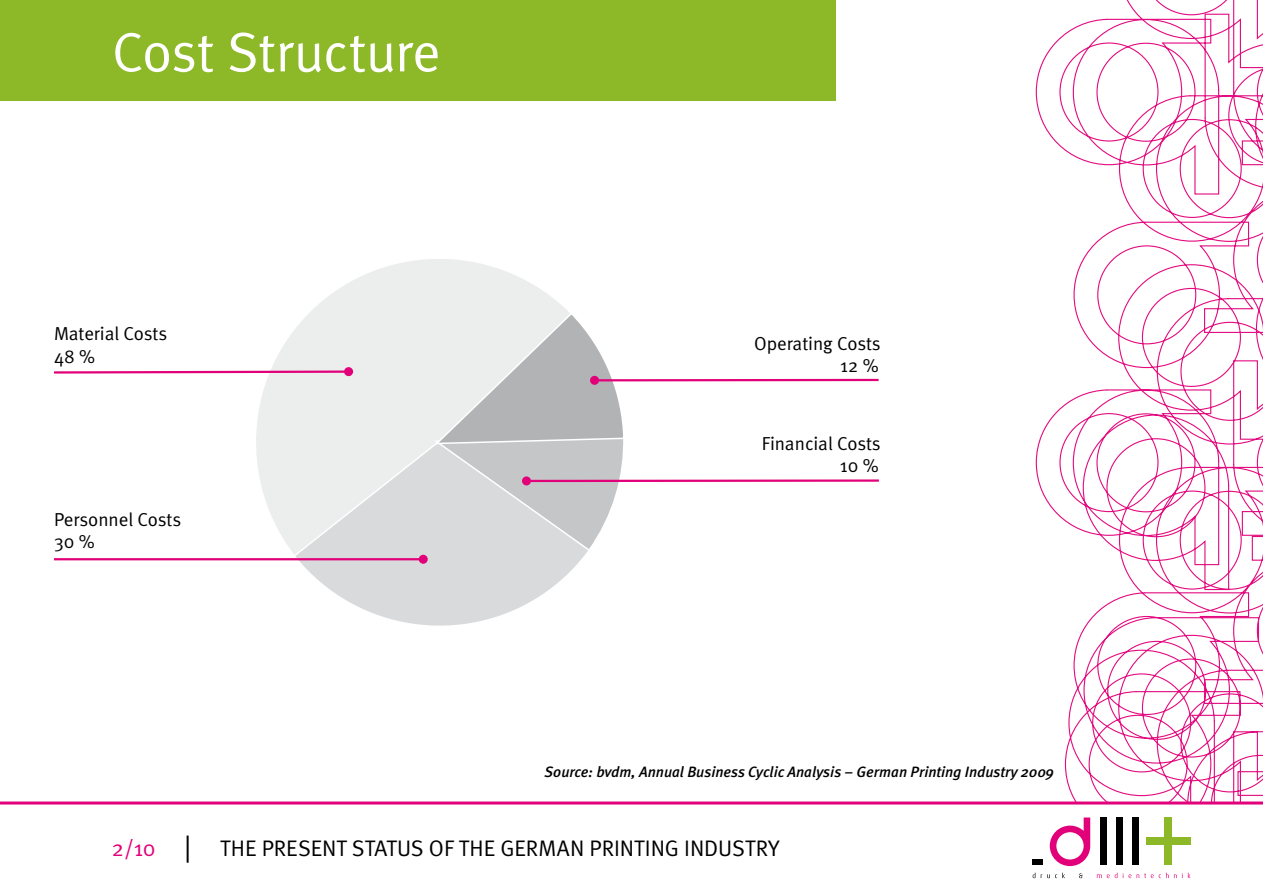
<style>
.page{position:relative;width:1263px;height:893px;background:#fff}
.page>*{position:absolute;margin:0;border:0;box-sizing:border-box;transform-origin:0 0}
.t1{font:55.5px "Meta Normal";color:#fff}
.t2{font:22.5px "Meta Normal";letter-spacing:.005em;color:#000}
.t3{font:18.75px/22.5px "Meta Normal";letter-spacing:-.005em;color:#000}
.t4{font:italic 500 15px "Meta";color:#000}
.s1{color:#e2007a}
.s2{font-family:"Times New Roman"}
</style>
<div class="page">
<div style="left:0;top:0;width:836px;height:100px;background:#8db928"></div>
<svg style="left:1035px;top:0;width:228px;height:801px"></svg>
<svg style="left:0;top:801px;width:1263px;height:78px"></svg>
<svg style="left:1097px;top:873px;width:20px;height:5px"></svg>
<svg style="left:1123px;top:873px;width:53px;height:5px"></svg>
<svg style="left:1182px;top:873px;width:8px;height:5px"></svg>
<svg style="left:1041px;top:873px;width:24px;height:5px"></svg>
<svg style="left:1079px;top:873px;width:4px;height:5px"></svg>
<div style="left:1100px;top:817px;width:7px;height:48px;background:#000"></div>
<div style="left:1116px;top:817px;width:7px;height:48px;background:#000"></div>
<div style="left:1132px;top:817px;width:6px;height:48px;background:#000"></div>
<svg style="left:1050px;top:817px;width:40px;height:49px"></svg>
<div style="left:1032px;top:859px;width:11px;height:6px;background:#000"></div>
<div style="left:1165px;top:817px;width:7px;height:48px;background:#8db928"></div>
<div style="left:1146px;top:838px;width:45px;height:7px;background:#8db928"></div>
<svg style="left:256px;top:259px;width:311px;height:292px"></svg>
<svg style="left:292px;top:439px;width:295px;height:187px"></svg>
<svg style="left:434px;top:311px;width:191px;height:241px"></svg>
<svg style="left:54px;top:369px;width:291px;height:6px"></svg>
<div style="left:344px;top:367px;width:9px;height:9px;background:#e2007a;border-radius:50%"></div>
<hr style="left:54px;top:558px;width:369px;height:2px;background:#e2007a">
<div style="left:419px;top:555px;width:9px;height:9px;background:#e2007a;border-radius:50%"></div>
<hr style="left:526px;top:479px;width:353px;height:3px;background:#e2007a">
<div style="left:522px;top:476px;width:9px;height:9px;background:#e2007a;border-radius:50%"></div>
<hr style="left:594px;top:379px;width:284px;height:2px;background:#e2007a">
<div style="left:590px;top:376px;width:9px;height:9px;background:#e2007a;border-radius:50%"></div>
<p class="t1" style="left:112px;top:20px;width:330px">Cost Structure</p>
<p class="t3" style="left:54px;top:322px;width:115px">Material Costs<br>48 %</p>
<p class="t3" style="left:54px;top:508px;width:129px">Personnel Costs<br>30 %</p>
<p class="t3" style="left:754px;top:332px;width:128px;text-align:right">Operating Costs<br>12 %</p>
<p class="t3" style="left:762px;top:432px;width:120px;text-align:right">Financial Costs<br>10 %</p>
<p class="t4" style="left:544px;top:763px;width:511px">Source: bvdm, Annual Business Cyclic Analysis – German Printing Industry 2009</p>
<p class="t2" style="left:112px;top:835px;width:669px"><span class="s1">2/10</span> <span class="s2">│</span> Th e present status of th e German printing industry</p>
</div>
